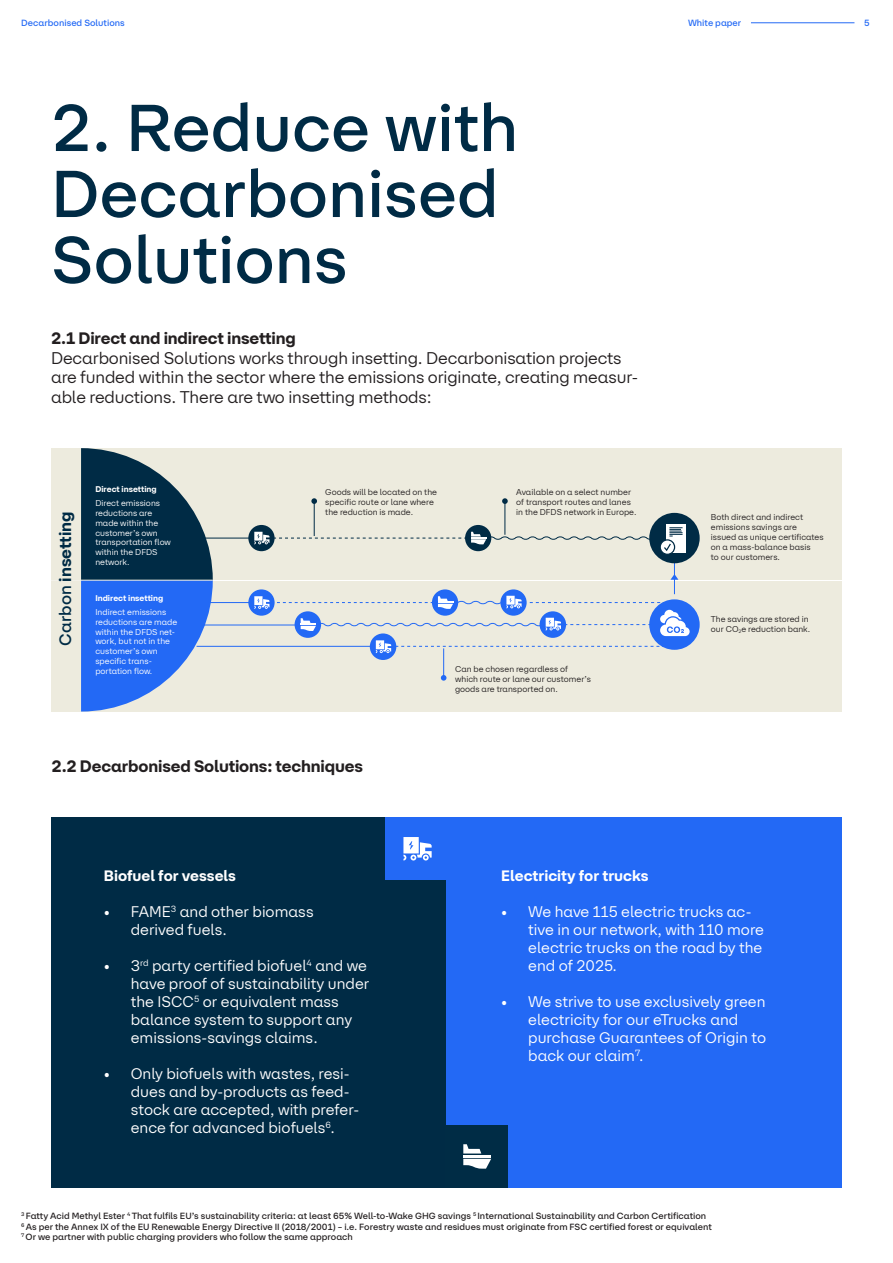
<style>
.page{position:relative;width:893px;height:1263px;background:#fff}
.page>*{position:absolute;margin:0;border:0;box-sizing:border-box;transform-origin:0 0}
.t1{font:500 66px "DFDS Sans";color:#002b45}
.t2{font:16.5px/19.8px "DFDS Sans Offc";letter-spacing:-.01em;color:#231f20}
.t3{font:700 16.5px "DFDS Sans Offc";letter-spacing:-.01em;color:#231f20}
.t4{font:700 16.5px "DFDS Sans Offc";color:#002b45}
.t5{font:15px/18px "DFDS Sans Offc";color:#fff}
.t6{font:700 15px "DFDS Sans Offc";color:#fff}
.t7{font:500 9px "DFDS Sans";color:#231f20}
.t8{font:500 9px "DFDS Sans";color:#2369f5}
.t9{font:8.25px/9.9px "DFDS Sans Offc";color:#231f20}
.t10{font:8.25px/9.9px "DFDS Sans Offc";color:#fff}
.t11{font:700 8.25px/13.2px "DFDS Sans Offc";color:#fff}
.s1{font-family:"DFDS Sans";font-weight:500}
.s2{font-weight:400}
</style>
<div class="page">
<div style="left:51px;top:817px;width:395px;height:371px;background:#002b45"></div>
<div style="left:446px;top:817px;width:396px;height:371px;background:#2369f5"></div>
<div style="left:445px;top:1125px;width:63px;height:63px;background:#002c45"></div>
<svg style="left:463px;top:1159px;width:28px;height:10px"></svg>
<svg style="left:463px;top:1144px;width:18px;height:9px"></svg>
<hr style="left:463px;top:1155px;width:28px;height:2px;background:#fff">
<div style="left:385px;top:817px;width:63px;height:63px;background:#2369f5"></div>
<svg style="left:403px;top:837px;width:29px;height:23px"></svg>
<div style="left:51px;top:580px;width:791px;height:131px;background:#edebde"></div>
<div style="left:51px;top:448px;width:791px;height:132px;background:#edebde"></div>
<hr style="left:197px;top:538px;width:53px;height:1px;background:#002b45">
<hr style="left:207px;top:602px;width:45px;height:1px;background:#2369f5">
<hr style="left:190px;top:625px;width:108px;height:1px;background:#2369f5">
<hr style="left:197px;top:646px;width:176px;height:1px;background:#2369f5">
<div style="left:649px;top:599px;width:51px;height:51px;background:#2369f5;border-radius:50%"></div>
<svg style="left:81px;top:448px;width:132px;height:263px"></svg>
<hr style="left:51px;top:580px;width:162px;height:1px;background:#edebde">
<div style="left:248px;top:525px;width:27px;height:26px;background:#002b45;border-radius:50%"></div>
<svg style="left:248px;top:589px;width:27px;height:27px"></svg>
<div style="left:370px;top:633px;width:26px;height:27px;background:#2369f5;border-radius:50%"></div>
<svg style="left:500px;top:589px;width:27px;height:27px"></svg>
<div style="left:465px;top:525px;width:26px;height:26px;background:#002b45;border-radius:50%"></div>
<svg style="left:254px;top:532px;width:396px;height:12px"></svg>
<div style="left:432px;top:589px;width:26px;height:27px;background:#2369f5;border-radius:50%"></div>
<svg style="left:311px;top:498px;width:6px;height:6px"></svg>
<svg style="left:502px;top:498px;width:6px;height:6px"></svg>
<svg style="left:441px;top:675px;width:5px;height:6px"></svg>
<hr style="left:314px;top:499px;width:1px;height:37px;background:#002b45">
<hr style="left:505px;top:501px;width:1px;height:34px;background:#002b45">
<hr style="left:443px;top:648px;width:1px;height:30px;background:#2369f5">
<hr style="left:674px;top:554px;width:1px;height:40px;background:#2369f5">
<svg style="left:253px;top:596px;width:440px;height:57px"></svg>
<div style="left:649px;top:513px;width:51px;height:50px;background:#002b45;border-radius:50%"></div>
<div style="left:666px;top:524px;width:20px;height:28px;background:#fff"></div>
<svg style="left:660px;top:540px;width:15px;height:14px"></svg>
<div style="left:660px;top:539px;width:15px;height:16px;border:1px solid #002b45;border-radius:50%"></div>
<svg style="left:663px;top:527px;width:20px;height:25px"></svg>
<svg style="left:670px;top:574px;width:8px;height:6px"></svg>
<hr style="left:751px;top:23px;width:103px;height:1px;background:#2369f5">
<p class="t8" style="left:21px;top:17px;width:105px">Decarbonised Solutions</p>
<p class="t8" style="left:688px;top:17px;width:55px">White paper</p>
<p class="t8" style="left:864px;top:17px;width:7px">5</p>
<p class="t1" style="left:51px;top:88px;width:469px">2. Reduce with</p>
<p class="t1" style="left:51px;top:154px;width:449px">Decarbonised</p>
<p class="t1" style="left:51px;top:220px;width:298px">Solutions</p>
<p class="t3" style="left:51px;top:328px;width:246px">2.1 Direct and indirect insetting</p>
<p class="t2" style="left:51px;top:347px;width:589px">Decarbonised Solutions works through insetting. Decarbonisation projects are funded within the sector where the emissions originate, creating measur&shy;able reductions. There are two insetting methods:</p>
<p class="t4" style="left:55px;top:646px;width:136px;rotate:-90deg"><span class="s1">Carbon</span> insetting</p>
<p class="t11" style="left:95px;top:483px;width:66px">Direct insetting<br><span class="s2">Direct emissions</span></p>
<p class="t10" style="left:95px;top:508px;width:77px">reductions are made within the customer’s own transportation flow within the DFDS network.</p>
<p class="t11" style="left:95px;top:592px;width:69px">Indirect insetting</p>
<p class="t10" style="left:95px;top:607px;width:83px">Indirect emissions reductions are made within the DFDS net&shy;work, but not in the</p>
<p class="t10" style="left:95px;top:646px;width:64px">customer’s own</p>
<p class="t10" style="left:95px;top:656px;width:58px">specific trans-</p>
<p class="t10" style="left:95px;top:666px;width:58px">portation flow.</p>
<p class="t9" style="left:325px;top:487px;width:113px">Goods will be located on the</p>
<p class="t9" style="left:325px;top:497px;width:110px">specific route or lane where</p>
<p class="t9" style="left:325px;top:507px;width:89px">the reduction is made.</p>
<p class="t9" style="left:516px;top:487px;width:116px">Available on a select number</p>
<p class="t9" style="left:516px;top:497px;width:116px">of transport routes and lanes</p>
<p class="t9" style="left:516px;top:507px;width:122px">in the DFDS network in Europe.</p>
<p class="t9" style="left:455px;top:664px;width:137px">Can be chosen regardless of which route or lane our customer’s goods are transported on.</p>
<p class="t3" style="left:52px;top:756px;width:313px">2.2 Decarbonised Solutions: techniques</p>
<p class="t9" style="left:711px;top:512px;width:94px">Both direct and indirect</p>
<p class="t9" style="left:711px;top:522px;width:88px">emissions savings are</p>
<p class="t9" style="left:711px;top:532px;width:114px">issued as unique certificates</p>
<p class="t9" style="left:711px;top:542px;width:101px">on a mass-balance basis</p>
<p class="t9" style="left:711px;top:552px;width:71px">to our customers.</p>
<p class="t9" style="left:711px;top:614px;width:99px">The savings are stored in</p>
<p class="t9" style="left:711px;top:624px;width:101px">our CO<sub>2</sub>e reduction bank.</p>
<p class="t6" style="left:104px;top:867px;width:134px">Biofuel for vessels</p>
<p class="t5" style="left:131px;top:902px;width:184px;text-indent:-27px">• FAME<sup>3</sup> and other biomass derived fuels.</p>
<p class="t5" style="left:131px;top:956px;width:240px;text-indent:-27px">• 3<sup>rd</sup> party certified biofuel<sup>4</sup> and we have proof of sustainability under the ISCC<sup>5</sup> or equivalent mass balance system to support any emissions-savings claims.</p>
<p class="t5" style="left:131px;top:1064px;width:230px;text-indent:-27px">• Only biofuels with wastes, resi&shy;dues and by-products as feed&shy;stock are accepted, with prefer&shy;ence for advanced biofuels<sup>6</sup>.</p>
<p class="t6" style="left:501px;top:867px;width:149px">Electricity for trucks</p>
<p class="t5" style="left:528px;top:902px;width:237px;text-indent:-27px">• We have 115 electric trucks ac&shy;tive in our network, with 110 more electric trucks on the road by the end of 2025.</p>
<p class="t5" style="left:528px;top:992px;width:239px;text-indent:-27px">• We strive to use exclusively green electricity for our eTrucks and purchase Guarantees of Origin to back our claim<sup>7</sup>.</p>
<p class="t7" style="left:21px;top:1210px;width:686px"><sup>3</sup> Fatty Acid Methyl Ester <sup>4</sup> That fulfils EU’s sustainability criteria: at least 65% Well-to-Wake GHG savings <sup>5</sup> International Sustainability and Carbon Certification</p>
<p class="t7" style="left:21px;top:1221px;width:692px"><sup>6</sup> As per the Annex IX of the EU Renewable Energy Directive II (2018/2001) – i.e. Forestry waste and residues must originate from FSC certified forest or equivalent</p>
<p class="t7" style="left:21px;top:1232px;width:333px"><sup>7</sup> Or we partner with public charging providers who follow the same approach</p>
</div>
